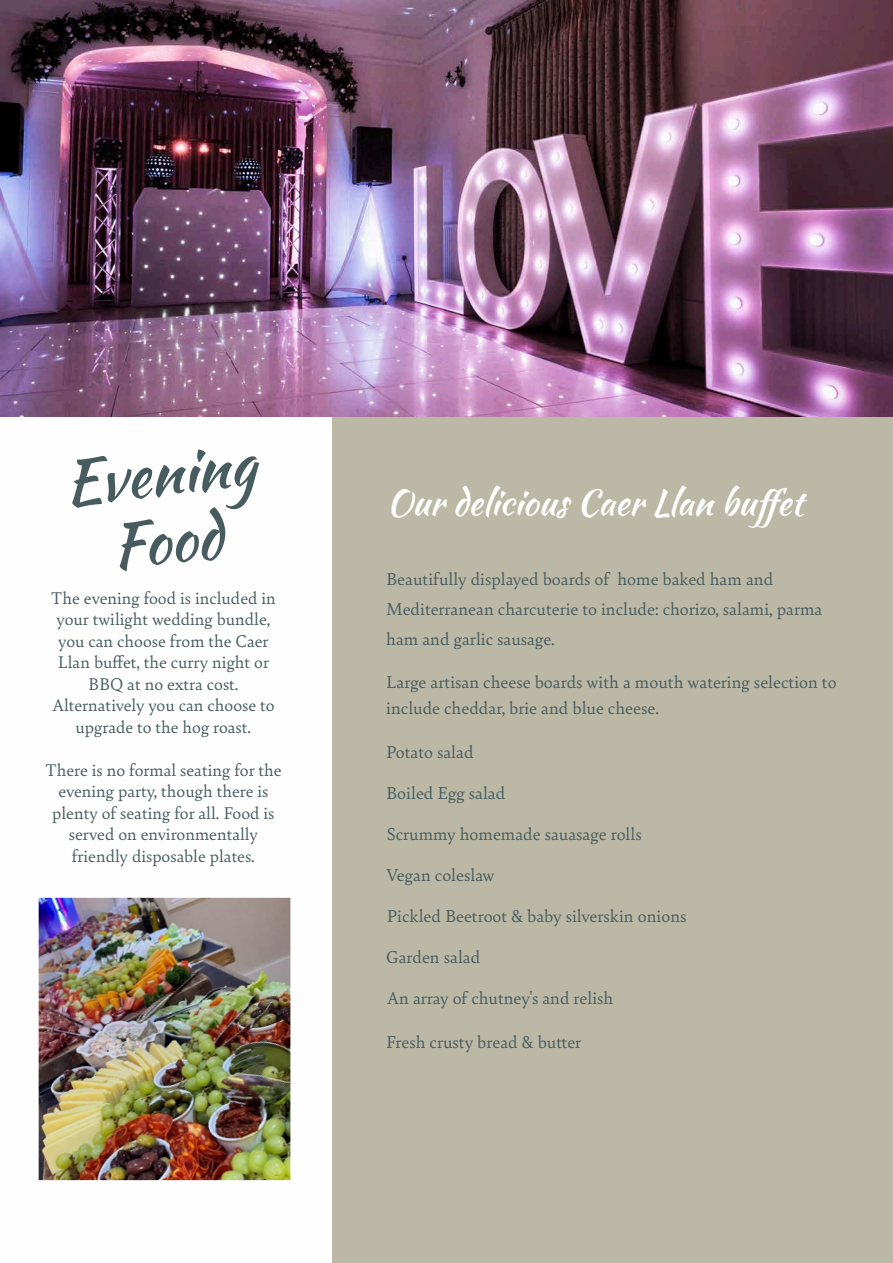
<style>
.page{position:relative;width:893px;height:1263px;background:#fff}
.page>*{position:absolute;margin:0;border:0;box-sizing:border-box;transform-origin:0 0}
.t1{font:60px/67.8px "Kaushan Script";color:#485c5f;text-align:center}
.t2{font:35.55px "Kaushan Script";color:#fefefe}
.t3{font:18.3px/30.2px "Bely";color:#485c5f}
.t4{font:18px/21.5px "Bely";color:#485c5f;text-align:center}
</style>
<div class="page">
<div style="left:331px;top:415px;width:561px;height:848px;background:#bcb8a6"></div>
<img style="left:0;top:0;width:892px;height:417px">
<img style="left:39px;top:898px;width:251px;height:282px">
<h1 class="t1" style="left:60px;top:449px;width:194px;rotate:-6deg">Evening<br>Food</h1>
<p class="t4" style="left:51px;top:586px;width:226px">The evening food is included in your twilight wedding bundle, you can choose from the Caer<br>Llan buffet, the curry night or<br>BBQ at no extra cost.<br>Alternatively you can choose to upgrade to the hog roast.</p>
<p class="t4" style="left:45px;top:758px;width:238px">There is no formal seating for the evening party, though there is plenty of seating for all. Food is served on environmentally friendly disposable plates.</p>
<h2 class="t2" style="left:387px;top:477px;width:418px">Our delicious Caer Llan buffet</h2>
<p class="t3" style="left:386px;top:563px;width:437px">Beautifully displayed boards of home baked ham and<br>Mediterranean charcuterie to include: chorizo, salami, parma ham and garlic sausage.</p>
<p class="t3" style="left:386px;top:667px;width:452px;line-height:26.5px">Large artisan cheese boards with a mouth watering selection to include cheddar, brie and blue cheese.</p>
<p class="t3" style="left:386px;top:736px;width:89px">Potato salad</p>
<p class="t3" style="left:386px;top:777px;width:121px">Boiled Egg salad</p>
<p class="t3" style="left:387px;top:818px;width:256px">Scrummy homemade sauasage rolls</p>
<p class="t3" style="left:386px;top:859px;width:110px">Vegan coleslaw</p>
<p class="t3" style="left:387px;top:900px;width:301px">Pickled Beetroot &amp; baby silverskin onions</p>
<p class="t3" style="left:386px;top:941px;width:96px">Garden salad</p>
<p class="t3" style="left:387px;top:982px;width:228px">An array of chutney's and relish</p>
<p class="t3" style="left:386px;top:1026px;width:196px">Fresh crusty bread &amp; butter</p>
</div>
